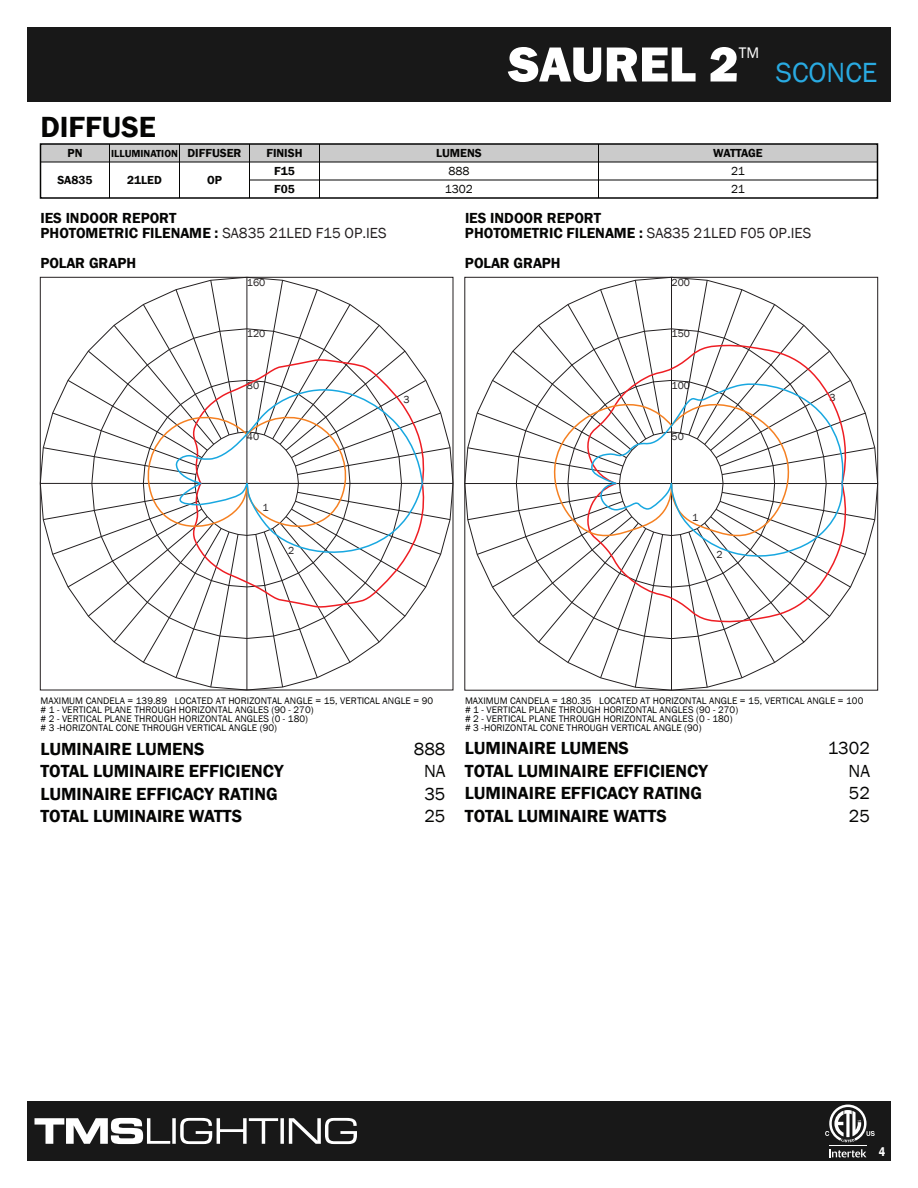
<style>
.page{position:relative;width:918px;height:1188px;background:#fff}
.page>*{position:absolute;margin:0;border:0;box-sizing:border-box;transform-origin:0 0}
.t1{font:800 51px "Franklin Gothic";color:#fff}
.t2{font:600 30px "Franklin Gothic";color:#050504}
.t3{font:28.5px "Franklin Gothic";color:#29aae1}
.t4{font:600 18px "Franklin Gothic";color:#050504}
.t5{font:18px "Franklin Gothic";color:#050504}
.t6{font:15.75px "Franklin Gothic";color:#fff}
.t7{font:600 15px/15px "Franklin Gothic";color:#050504}
.t8{font:600 condensed 12.75px "Franklin Gothic";color:#fff}
.t9{font:600 12px/18px "Franklin Gothic";color:#050504;text-align:center}
.t10{font:12px/18px "Franklin Gothic";color:#050504}
.t11{font:600 12px "Franklin Gothic";letter-spacing:-.025em;color:#050504}
.t12{font:10.5px "Franklin Gothic";letter-spacing:.005em;color:#231f20}
.t13{font:600 10.5px "Franklin Gothic";color:#050504}
.t14{font:9.75px/9px "Franklin Gothic";letter-spacing:.005em;color:#050504}
.s1{font-weight:400;color:#231f20}
</style>
<div class="page">
<div style="left:40px;top:144px;width:70px;height:18px;background:#cbcbcb"></div>
<div style="left:180px;top:144px;width:70px;height:18px;background:#cbcbcb"></div>
<div style="left:110px;top:144px;width:70px;height:18px;background:#cbcbcb"></div>
<div style="left:249px;top:144px;width:71px;height:18px;background:#cbcbcb"></div>
<div style="left:27px;top:27px;width:864px;height:75px;background:#181818"></div>
<div style="left:27px;top:1101px;width:864px;height:60px;background:#181818"></div>
<svg style="left:829px;top:1149px;width:37px;height:8px"></svg>
<hr style="left:829px;top:1145px;width:38px;height:1px;background:#fff">
<svg style="left:825px;top:1105px;width:50px;height:37px"></svg>
<svg style="left:34px;top:1118px;width:323px;height:26px"></svg>
<div style="left:598px;top:144px;width:280px;height:18px;background:#cbcbcb"></div>
<div style="left:320px;top:144px;width:278px;height:18px;background:#cbcbcb"></div>
<div style="left:40px;top:143px;width:838px;height:56px;border:2px solid #050504"></div>
<hr style="left:40px;top:162px;width:838px;height:1px;background:#050504">
<hr style="left:319px;top:144px;width:1px;height:54px;background:#050504">
<hr style="left:109px;top:144px;width:1px;height:54px;background:#050504">
<hr style="left:179px;top:144px;width:1px;height:54px;background:#050504">
<hr style="left:249px;top:144px;width:1px;height:54px;background:#050504">
<hr style="left:598px;top:144px;width:1px;height:54px;background:#050504">
<hr style="left:249px;top:180px;width:629px;height:1px;background:#050504">
<svg style="left:40px;top:277px;width:414px;height:414px"></svg>
<svg style="left:43px;top:280px;width:408px;height:408px"></svg>
<svg style="left:175px;top:383px;width:249px;height:181px"></svg>
<svg style="left:464px;top:277px;width:414px;height:414px"></svg>
<svg style="left:467px;top:280px;width:408px;height:408px"></svg>
<svg style="left:590px;top:381px;width:258px;height:180px"></svg>
<h1 class="t1" style="left:508px;top:31px;width:232px">SAUREL 2</h1>
<h3 class="t6" style="left:739px;top:42px;width:22px">TM</h3>
<h3 class="t3" style="left:776px;top:54px;width:103px">SCONCE</h3>
<h2 class="t2" style="left:40px;top:109px;width:117px">DIFFUSE</h2>
<p class="t9" style="left:68px;top:144px;width:16px">PN</p>
<p class="t9" style="left:57px;top:171px;width:37px">SA835</p>
<p class="t13" style="left:111px;top:147px;width:68px">ILLUMINATION</p>
<p class="t9" style="left:127px;top:171px;width:36px">21LED</p>
<p class="t9" style="left:187px;top:144px;width:56px">DIFFUSER</p>
<p class="t9" style="left:207px;top:171px;width:16px">OP</p>
<p class="t9" style="left:266px;top:144px;width:38px">FINISH<br>F15<br>F05</p>
<p class="t9" style="left:436px;top:144px;width:47px">LUMENS</p>
<p class="t11" style="left:713px;top:146px;width:51px">WATTAGE</p>
<p class="t10" style="left:731px;top:162px;width:15px">21<br>21</p>
<p class="t10" style="left:445px;top:162px;width:30px">888<br>1302</p>
<h3 class="t7" style="left:40px;top:211px;width:348px">IES INDOOR REPORT<br>PHOTOMETRIC FILENAME : <span class="s1">SA835 21LED F15 OP.IES</span></h3>
<h3 class="t7" style="left:40px;top:256px;width:97px">POLAR GRAPH</h3>
<h3 class="t7" style="left:465px;top:211px;width:348px">IES INDOOR REPORT<br>PHOTOMETRIC FILENAME : <span class="s1">SA835 21LED F05 OP.IES</span></h3>
<h3 class="t7" style="left:465px;top:256px;width:97px">POLAR GRAPH</h3>
<p class="t12" style="left:247px;top:276px;width:20px">160</p>
<p class="t12" style="left:672px;top:276px;width:20px">200</p>
<p class="t12" style="left:247px;top:327px;width:20px">120</p>
<p class="t12" style="left:672px;top:327px;width:20px">150</p>
<p class="t12" style="left:247px;top:379px;width:14px">80</p>
<p class="t12" style="left:672px;top:379px;width:20px">100</p>
<p class="t12" style="left:404px;top:393px;width:8px">3</p>
<p class="t12" style="left:830px;top:391px;width:8px">3</p>
<p class="t12" style="left:247px;top:430px;width:14px">40</p>
<p class="t12" style="left:672px;top:430px;width:14px">50</p>
<p class="t12" style="left:262px;top:501px;width:8px">1</p>
<p class="t12" style="left:692px;top:511px;width:8px">1</p>
<p class="t12" style="left:288px;top:544px;width:8px">2</p>
<p class="t12" style="left:717px;top:548px;width:8px">2</p>
<p class="t14" style="left:40px;top:696px;width:394px">MAXIMUM CANDELA = 139.89 LOCATED AT HORIZONTAL ANGLE = 15, VERTICAL ANGLE = 90 # 1 - VERTICAL PLANE THROUGH HORIZONTAL ANGLES (90 - 270)<br># 2 - VERTICAL PLANE THROUGH HORIZONTAL ANGLES (0 - 180)<br># 3 -HORIZONTAL CONE THROUGH VERTICAL ANGLE (90)</p>
<h3 class="t4" style="left:40px;top:737px;width:166px">LUMINAIRE LUMENS</h3>
<h3 class="t5" style="left:414px;top:737px;width:33px">888</h3>
<h3 class="t4" style="left:40px;top:760px;width:244px">TOTAL LUMINAIRE EFFICIENCY</h3>
<h3 class="t5" style="left:424px;top:760px;width:23px">NA</h3>
<h3 class="t4" style="left:40px;top:782px;width:239px">LUMINAIRE EFFICACY RATING</h3>
<h3 class="t5" style="left:424px;top:782px;width:23px">35</h3>
<h3 class="t4" style="left:40px;top:805px;width:203px">TOTAL LUMINAIRE WATTS</h3>
<h3 class="t5" style="left:424px;top:805px;width:23px">25</h3>
<p class="t14" style="left:465px;top:696px;width:400px">MAXIMUM CANDELA = 180.35 LOCATED AT HORIZONTAL ANGLE = 15, VERTICAL ANGLE = 100 # 1 - VERTICAL PLANE THROUGH HORIZONTAL ANGLES (90 - 270)<br># 2 - VERTICAL PLANE THROUGH HORIZONTAL ANGLES (0 - 180)<br># 3 -HORIZONTAL CONE THROUGH VERTICAL ANGLE (90)</p>
<h3 class="t4" style="left:465px;top:737px;width:166px">LUMINAIRE LUMENS</h3>
<h3 class="t5" style="left:828px;top:737px;width:44px">1302</h3>
<h3 class="t4" style="left:465px;top:760px;width:244px">TOTAL LUMINAIRE EFFICIENCY</h3>
<h3 class="t5" style="left:849px;top:760px;width:23px">NA</h3>
<h3 class="t4" style="left:465px;top:782px;width:239px">LUMINAIRE EFFICACY RATING</h3>
<h3 class="t5" style="left:849px;top:782px;width:23px">52</h3>
<h3 class="t4" style="left:465px;top:805px;width:203px">TOTAL LUMINAIRE WATTS</h3>
<h3 class="t5" style="left:849px;top:805px;width:23px">25</h3>
<h3 class="t8" style="left:879px;top:1143px;width:8px">4</h3>
</div>
